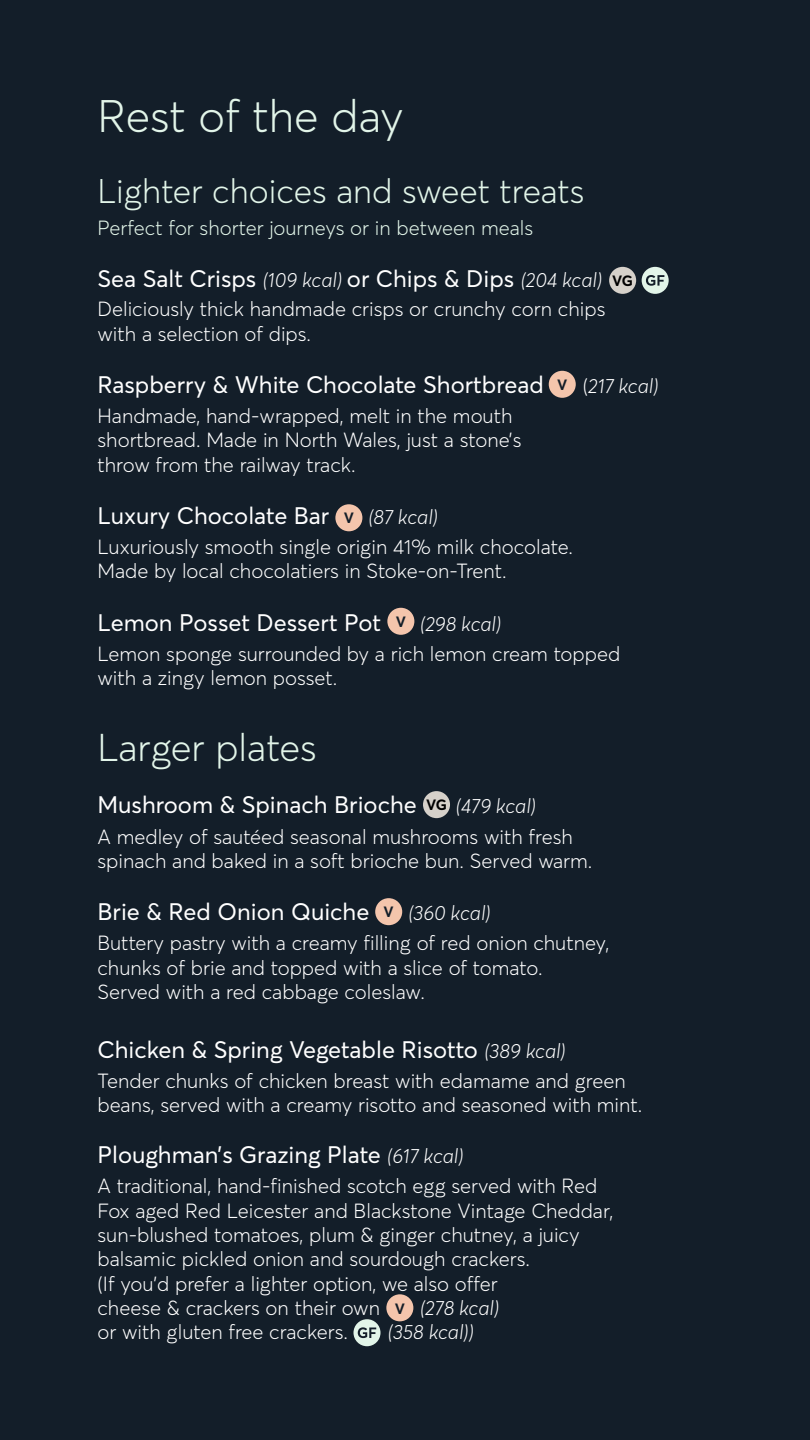
<style>
.page{position:relative;width:810px;height:1440px;background:#131e29}
.page>*{position:absolute;margin:0;border:0;box-sizing:border-box;transform-origin:0 0}
.t1{font:300 45px "Averta";color:#e2f5e9}
.t2{font:300 38.25px "Averta";color:#e2f5e9}
.t3{font:300 33.75px "Averta";color:#e2f5e9}
.t4{font:23.62px "Averta";color:#fff}
.t5{font:300 20.25px/24.3px "Averta";color:#fff}
.t6{font:italic 300 20.25px "Averta";color:#fff}
.t7{font:300 20.25px "Averta";color:#e2f5e9}
.t8{font:700 14.77px "Averta";color:#131e29}
.t9{font:700 14.77px "Averta";color:#000}
.s1{font-weight:300;font-style:italic;font-size:20.25px}
.s2{font-style:normal}
</style>
<div class="page">
<div style="left:609px;top:267px;width:27px;height:27px;background:#d6d1ca;border-radius:50%"></div>
<div style="left:335px;top:504px;width:27px;height:27px;background:#f4c5ac;border-radius:50%"></div>
<div style="left:549px;top:371px;width:27px;height:27px;background:#f4c5ac;border-radius:50%"></div>
<div style="left:387px;top:608px;width:27px;height:27px;background:#f4c5ac;border-radius:50%"></div>
<div style="left:642px;top:267px;width:27px;height:27px;background:#e2f5e9;border-radius:50%"></div>
<svg style="left:646px;top:275px;width:18px;height:11px"></svg>
<div style="left:353px;top:1319px;width:28px;height:27px;background:#e2f5e9;border-radius:50%"></div>
<svg style="left:358px;top:1327px;width:18px;height:11px"></svg>
<div style="left:386px;top:1294px;width:27px;height:27px;background:#f4c5ac;border-radius:50%"></div>
<div style="left:375px;top:898px;width:27px;height:27px;background:#f4c5ac;border-radius:50%"></div>
<div style="left:423px;top:791px;width:27px;height:27px;background:#d6d1ca;border-radius:50%"></div>
<h1 class="t1" style="left:98px;top:88px;width:308px">Rest of the day</h1>
<h3 class="t3" style="left:98px;top:170px;width:488px">Lighter choices and sweet treats</h3>
<p class="t7" style="left:98px;top:215px;width:437px">Perfect for shorter journeys or in between meals</p>
<p class="t4" style="left:98px;top:264px;width:506px">Sea Salt Crisps <span class="s1">(109 kcal)</span> or Chips &amp; Dips <span class="s1">(204 kcal)</span></p>
<p class="t5" style="left:97px;top:297px;width:510px">Deliciously thick handmade crisps or crunchy corn chips with a selection of dips.</p>
<p class="t4" style="left:98px;top:370px;width:448px">Raspberry &amp; White Chocolate Shortbread</p>
<p class="t6" style="left:583px;top:373px;width:77px"><span class="s2">(</span>217 kcal)</p>
<p class="t5" style="left:98px;top:404px;width:425px">Handmade, hand-wrapped, melt in the mouth shortbread. Made in North Wales, just a stone’s throw from the railway track.</p>
<p class="t4" style="left:98px;top:501px;width:233px">Luxury Chocolate Bar</p>
<p class="t6" style="left:368px;top:504px;width:71px">(87 kcal)</p>
<p class="t5" style="left:97px;top:535px;width:477px">Luxuriously smooth single origin 41% milk chocolate.<br>Made by local chocolatiers in Stoke-on-Trent.</p>
<p class="t4" style="left:98px;top:608px;width:285px">Lemon Posset Dessert Pot</p>
<p class="t6" style="left:420px;top:611px;width:83px">(298 kcal)</p>
<p class="t5" style="left:97px;top:642px;width:524px">Lemon sponge surrounded by a rich lemon cream topped with a zingy lemon posset.</p>
<p class="t9" style="left:612px;top:271px;width:22px">VG</p>
<p class="t8" style="left:557px;top:375px;width:12px">V</p>
<p class="t8" style="left:344px;top:509px;width:12px">V</p>
<p class="t8" style="left:396px;top:612px;width:12px">V</p>
<h2 class="t2" style="left:98px;top:724px;width:221px">Larger plates</h2>
<p class="t4" style="left:98px;top:790px;width:321px">Mushroom &amp; Spinach Brioche</p>
<p class="t6" style="left:456px;top:794px;width:82px">(479 kcal)</p>
<p class="t5" style="left:97px;top:824px;width:496px">A medley of sautéed seasonal mushrooms with fresh spinach and baked in a soft brioche bun. Served warm.</p>
<p class="t4" style="left:98px;top:897px;width:273px">Brie &amp; Red Onion Quiche</p>
<p class="t6" style="left:408px;top:900px;width:84px">(360 kcal)</p>
<p class="t5" style="left:98px;top:931px;width:514px">Buttery pastry with a creamy filling of red onion chutney, chunks of brie and topped with a slice of tomato.<br>Served with a red cabbage coleslaw.</p>
<p class="t4" style="left:98px;top:1035px;width:470px">Chicken &amp; Spring Vegetable Risotto <span class="s1">(389 kcal)</span></p>
<p class="t5" style="left:97px;top:1069px;width:546px">Tender chunks of chicken breast with edamame and green beans, served with a creamy risotto and seasoned with mint.</p>
<p class="t4" style="left:98px;top:1140px;width:368px">Ploughman’s Grazing Plate <span class="s1">(617 kcal)</span></p>
<p class="t5" style="left:98px;top:1174px;width:517px">A traditional, hand-finished scotch egg served with Red Fox aged Red Leicester and Blackstone Vintage Cheddar, sun-blushed tomatoes, plum &amp; ginger chutney, a juicy balsamic pickled onion and sourdough crackers.<br>(If you’d prefer a lighter option, we also offer<br>cheese &amp; crackers on their own</p>
<p class="t9" style="left:426px;top:796px;width:22px">VG</p>
<p class="t8" style="left:384px;top:903px;width:12px">V</p>
<p class="t6" style="left:420px;top:1295px;width:81px">(278 kcal)</p>
<p class="t8" style="left:395px;top:1299px;width:12px">V</p>
<p class="t5" style="left:98px;top:1320px;width:252px">or with gluten free crackers.</p>
<p class="t6" style="left:388px;top:1319px;width:88px">(358 kcal))</p>
</div>
